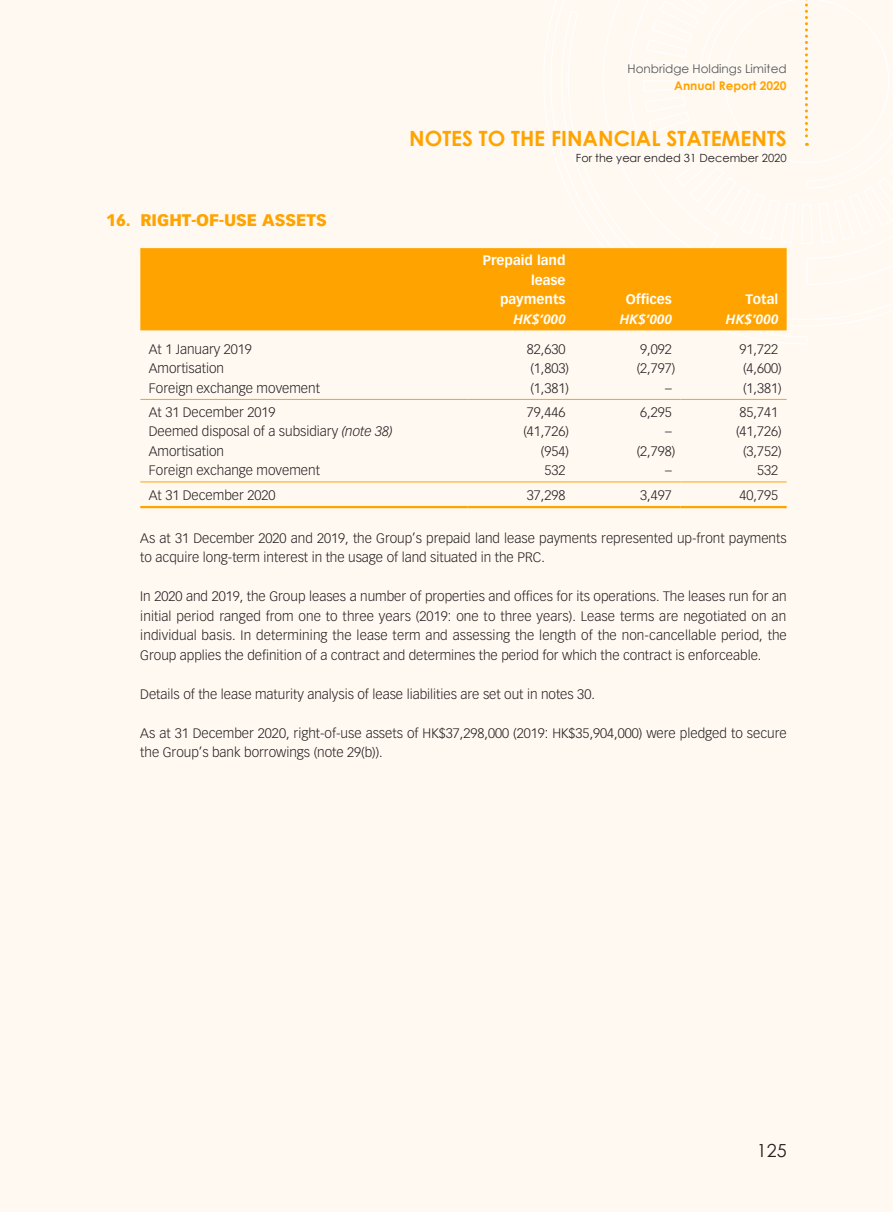
<style>
.page{position:relative;width:893px;height:1212px;background:#fff9f2}
.page>*{position:absolute;margin:0;border:0;box-sizing:border-box;transform-origin:0 0}
.t1{font:700 21px "Century Gothic";color:#ffa300}
.t2{font:18px "Century Gothic";color:#231f20}
.t3{font:900 16.5px "Vectora LT Std";color:#ffa300}
.t4{font:300 13.5px/19.5px "Vectora LT Std";color:#231f20}
.t5{font:700 13.5px/19.5px "Vectora LT Std";color:#fff;text-align:right}
.t6{font:italic 700 13.5px "Frutiger LT Std";color:#fff}
.t7{font:12px "Century Gothic";color:#57585a}
.t8{font:700 12px "Century Gothic";color:#ffa300}
.t9{font:11.25px "Century Gothic";color:#231f20}
.s1{font-style:italic}
</style>
<div class="page">
<svg style="left:543px;top:0;width:350px;height:344px"></svg>
<svg style="left:699px;top:0;width:194px;height:189px"></svg>
<div style="left:140px;top:248px;width:647px;height:82px;background:#ffa300"></div>
<hr style="left:140px;top:399px;width:328px;height:1px;background:#ffa300">
<hr style="left:468px;top:399px;width:106px;height:1px;background:#ffa300">
<hr style="left:574px;top:399px;width:106px;height:1px;background:#ffa300">
<hr style="left:680px;top:399px;width:107px;height:1px;background:#ffa300">
<hr style="left:140px;top:481px;width:328px;height:1px;background:#ffa300">
<hr style="left:468px;top:481px;width:106px;height:1px;background:#ffa300">
<hr style="left:574px;top:481px;width:106px;height:1px;background:#ffa300">
<hr style="left:680px;top:481px;width:107px;height:1px;background:#ffa300">
<hr style="left:140px;top:506px;width:328px;height:2px;background:#ffa300">
<hr style="left:468px;top:506px;width:106px;height:2px;background:#ffa300">
<hr style="left:574px;top:506px;width:106px;height:2px;background:#ffa300">
<hr style="left:680px;top:506px;width:107px;height:2px;background:#ffa300">
<p class="t7" style="left:627px;top:61px;width:161px">Honbridge Holdings Limited</p>
<p class="t8" style="left:674px;top:76px;width:114px">Annual Report 2020</p>
<p class="t3" style="left:106px;top:210px;width:222px">16. RIGHT-OF-USE ASSETS</p>
<h1 class="t1" style="left:409px;top:122px;width:379px">NOTES TO THE FINANCIAL STATEMENTS</h1>
<p class="t9" style="left:576px;top:150px;width:212px">For the year ended 31 December 2020</p>
<p class="t5" style="left:483px;top:251px;width:84px">Prepaid land lease payments</p>
<p class="t5" style="left:626px;top:290px;width:47px">Offices</p>
<p class="t5" style="left:745px;top:290px;width:34px">Total</p>
<p class="t6" style="left:513px;top:311px;width:54px">HK$’000</p>
<p class="t6" style="left:619px;top:311px;width:54px">HK$’000</p>
<p class="t6" style="left:726px;top:311px;width:54px">HK$’000</p>
<p class="t4" style="left:149px;top:340px;width:105px">At 1 January 2019</p>
<p class="t4" style="left:527px;top:340px;width:40px">82,630</p>
<p class="t4" style="left:640px;top:340px;width:33px">9,092</p>
<p class="t4" style="left:740px;top:340px;width:40px">91,722</p>
<p class="t4" style="left:149px;top:359px;width:77px">Amortisation</p>
<p class="t4" style="left:530px;top:359px;width:40px">(1,803)</p>
<p class="t4" style="left:637px;top:359px;width:40px">(2,797)</p>
<p class="t4" style="left:743px;top:359px;width:40px">(4,600)</p>
<p class="t4" style="left:149px;top:379px;width:173px">Foreign exchange movement</p>
<p class="t4" style="left:530px;top:379px;width:40px">(1,381)</p>
<p class="t4" style="left:665px;top:379px;width:8px">–</p>
<p class="t4" style="left:743px;top:379px;width:40px">(1,381)</p>
<p class="t4" style="left:149px;top:403px;width:128px">At 31 December 2019</p>
<p class="t4" style="left:527px;top:403px;width:40px">79,446</p>
<p class="t4" style="left:640px;top:403px;width:33px">6,295</p>
<p class="t4" style="left:739px;top:403px;width:40px">85,741</p>
<p class="t4" style="left:149px;top:422px;width:245px">Deemed disposal of a subsidiary <span class="s1">(note 38)</span></p>
<p class="t4" style="left:523px;top:422px;width:47px">(41,726)</p>
<p class="t4" style="left:665px;top:422px;width:8px">–</p>
<p class="t4" style="left:736px;top:422px;width:47px">(41,726)</p>
<p class="t4" style="left:149px;top:442px;width:77px">Amortisation</p>
<p class="t4" style="left:541px;top:442px;width:30px">(954)</p>
<p class="t4" style="left:637px;top:442px;width:40px">(2,798)</p>
<p class="t4" style="left:743px;top:442px;width:40px">(3,752)</p>
<p class="t4" style="left:149px;top:461px;width:173px">Foreign exchange movement</p>
<p class="t4" style="left:544px;top:461px;width:23px">532</p>
<p class="t4" style="left:665px;top:461px;width:8px">–</p>
<p class="t4" style="left:757px;top:461px;width:23px">532</p>
<p class="t4" style="left:149px;top:485px;width:128px">At 31 December 2020</p>
<p class="t4" style="left:527px;top:485px;width:40px">37,298</p>
<p class="t4" style="left:640px;top:485px;width:33px">3,497</p>
<p class="t4" style="left:739px;top:485px;width:40px">40,795</p>
<p class="t4" style="left:140px;top:528px;width:648px">As at 31 December 2020 and 2019, the Group’s prepaid land lease payments represented up-front payments to acquire long-term interest in the usage of land situated in the PRC.</p>
<p class="t4" style="left:140px;top:587px;width:648px;text-align:justify">In 2020 and 2019, the Group leases a number of properties and offices for its operations. The leases run for an initial period ranged from one to three years (2019: one to three years). Lease terms are negotiated on an individual basis. In determining the lease term and assessing the length of the non-cancellable period, the Group applies the definition of a contract and determines the period for which the contract is enforceable.</p>
<p class="t4" style="left:140px;top:684px;width:456px">Details of the lease maturity analysis of lease liabilities are set out in notes 30.</p>
<p class="t4" style="left:140px;top:723px;width:648px">As at 31 December 2020, right-of-use assets of HK$37,298,000 (2019: HK$35,904,000) were pledged to secure the Group’s bank borrowings (note 29(b)).</p>
<h2 class="t2" style="left:757px;top:1138px;width:31px">125</h2>
</div>
